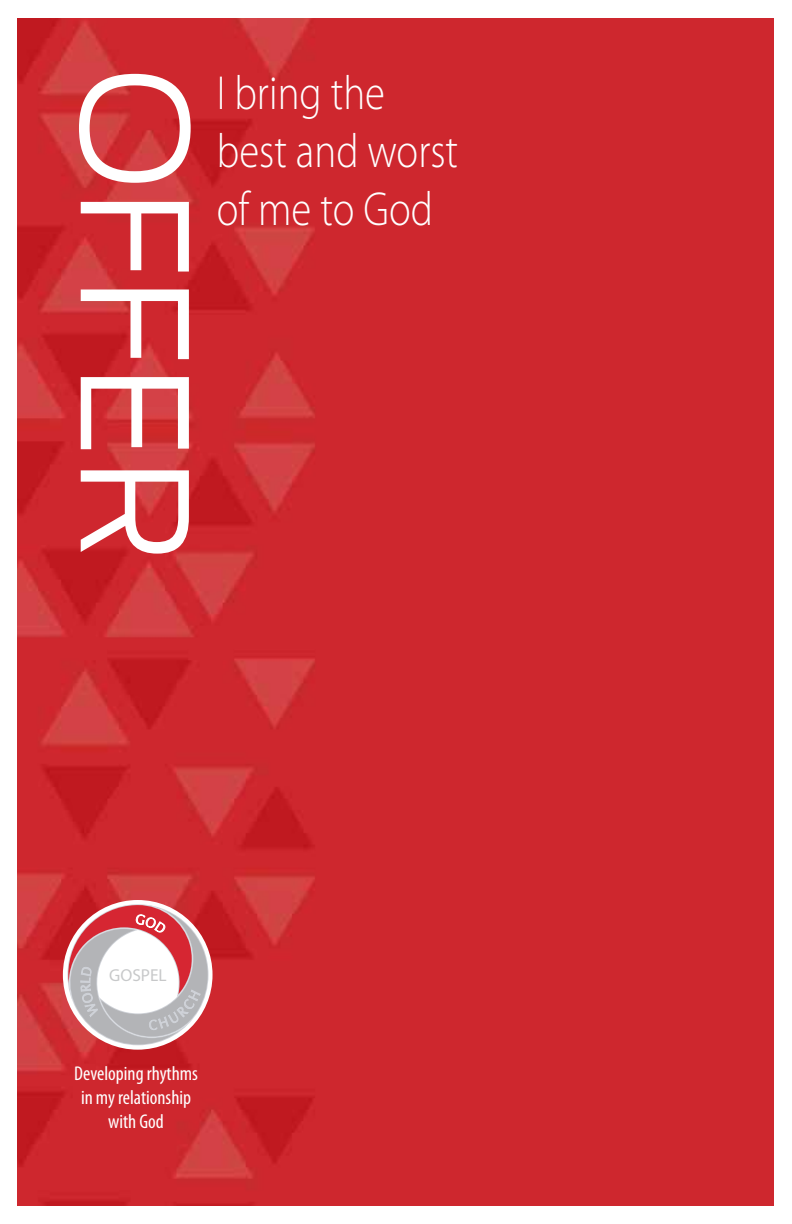
<style>
.page{position:relative;width:792px;height:1224px;background:#fff}
.page>*{position:absolute;margin:0;border:0;box-sizing:border-box;transform-origin:0 0}
.t1{font:300 146px "Antenna";color:#fff}
.t2{font:300 48px/57.6px "Myriad Pro";color:#fff;scale:.85 1}
.t3{font:condensed 20px/24px "Myriad Pro";color:#fff;text-align:center}
.t4{font:17.4px "Myriad Pro";color:#9a9c9e}
</style>
<div class="page">
<img style="left:17px;top:18px;width:756px;height:1188px">
<svg style="left:63px;top:900px;width:150px;height:150px"></svg>
<svg style="left:64px;top:904px;width:144px;height:141px"></svg>
<h1 class="t1" style="left:218px;top:67px;width:497px;rotate:90deg">OFFER</h1>
<h2 class="t2" style="left:217px;top:64px;width:285px">I bring the best and worst of me to God</h2>
<p class="t4" style="left:109px;top:965px;width:59px">GOSPEL</p>
<p class="t3" style="left:74px;top:1061px;width:125px">Developing rhythms in my relationship with God</p>
</div>
